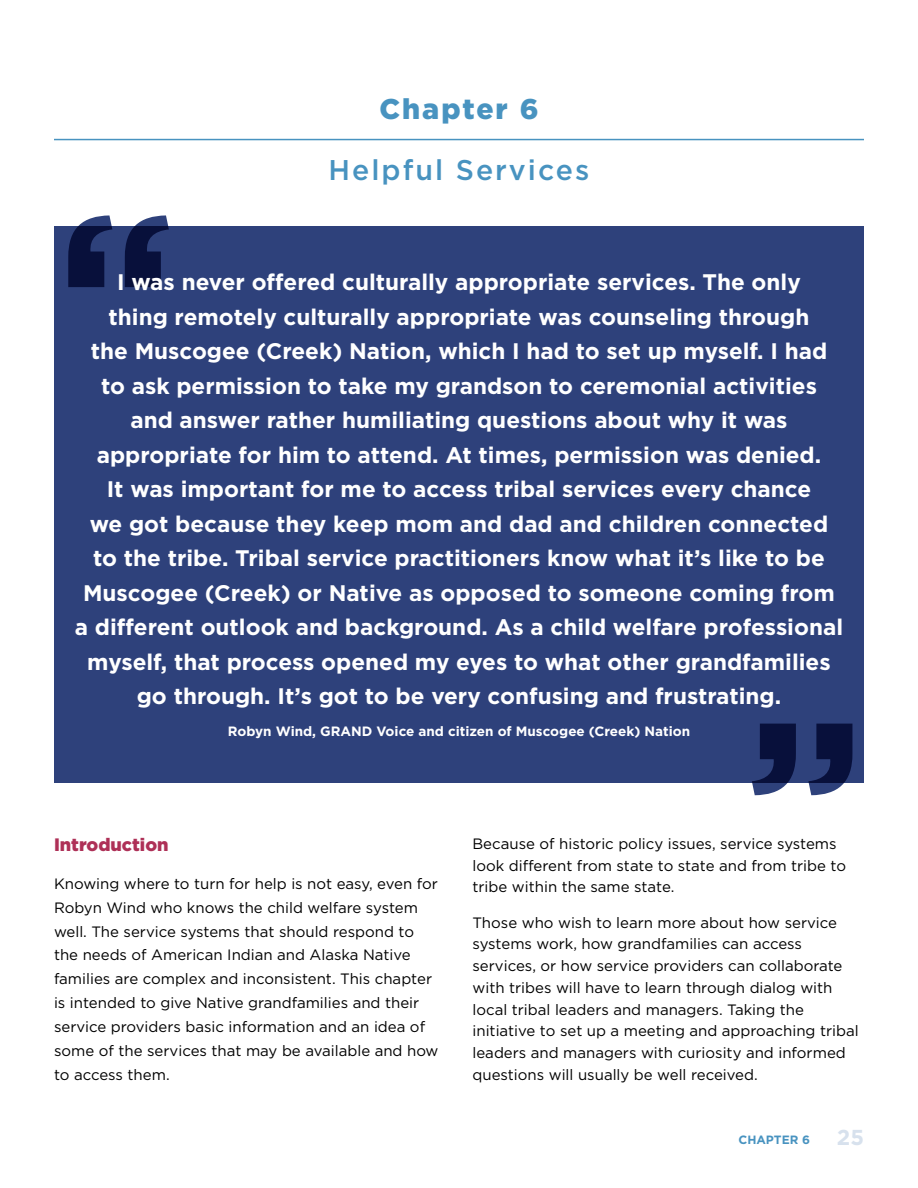
<style>
.page{position:relative;width:918px;height:1188px;background:#fff}
.page>*{position:absolute;margin:0;border:0;box-sizing:border-box;transform-origin:0 0}
.t1{font:500 28.5px "Gotham";letter-spacing:.07em;color:#4893c0}
.t2{font:900 28.5px "Gotham";letter-spacing:.07em;color:#4893c0}
.t3{font:700 22.5px/34.5px "Gotham";color:#fff;text-align:center}
.t4{font:900 18px "Gotham";color:#ae3057}
.t5{font:15px/21.8px "Gotham";color:#000}
.t6{font:700 13.5px "Gotham";color:#fff}
.t7{font:700 12px "Gotham";color:#4893c0}
.s1{font-size:21.6px;color:#d7e1ed}
</style>
<div class="page">
<hr style="left:54px;top:139px;width:810px;height:1px;background:#4893c0">
<div style="left:54px;top:227px;width:810px;height:556px;background:#2e417b"></div>
<svg style="left:68px;top:215px;width:101px;height:72px"></svg>
<svg style="left:752px;top:724px;width:100px;height:71px"></svg>
<h1 class="t2" style="left:379px;top:89px;width:161px">Chapter 6</h1>
<h1 class="t1" style="left:329px;top:151px;width:262px">Helpful Services</h1>
<p class="t3" style="left:75px;top:265px;width:770px">I was never offered culturally appropriate services. The only<br>thing remotely culturally appropriate was counseling through<br>the Muscogee (Creek) Nation, which I had to set up myself. I had<br>to ask permission to take my grandson to ceremonial activities<br>and answer rather humiliating questions about why it was appropriate for him to attend. At times, permission was denied.<br>It was important for me to access tribal services every chance<br>we got because they keep mom and dad and children connected<br>to the tribe. Tribal service practitioners know what it’s like to be Muscogee (Creek) or Native as opposed to someone coming from a different outlook and background. As a child welfare professional myself, that process opened my eyes to what other grandfamilies go through. It’s got to be very confusing and frustrating.</p>
<p class="t6" style="left:228px;top:722px;width:464px">Robyn Wind, GRAND Voice and citizen of Muscogee (Creek) Nation</p>
<p class="t4" style="left:54px;top:833px;width:116px">Introduction</p>
<p class="t5" style="left:54px;top:871px;width:386px;line-height:23.9px">Knowing where to turn for help is not easy, even for Robyn Wind who knows the child welfare system well. The service systems that should respond to the needs of American Indian and Alaska Native families are complex and inconsistent. This chapter is intended to give Native grandfamilies and their service providers basic information and an idea of some of the services that may be available and how to access them.</p>
<p class="t5" style="left:472px;top:832px;width:375px">Because of historic policy issues, service systems look different from state to state and from tribe to tribe within the same state.</p>
<p class="t5" style="left:472px;top:911px;width:388px">Those who wish to learn more about how service systems work, how grandfamilies can access services, or how service providers can collaborate with tribes will have to learn through dialog with local tribal leaders and managers. Taking the initiative to set up a meeting and approaching tribal leaders and managers with curiosity and informed questions will usually be well received.</p>
<p class="t7" style="left:738px;top:1131px;width:127px">CHAPTER 6 <span class="s1">25</span></p>
</div>
